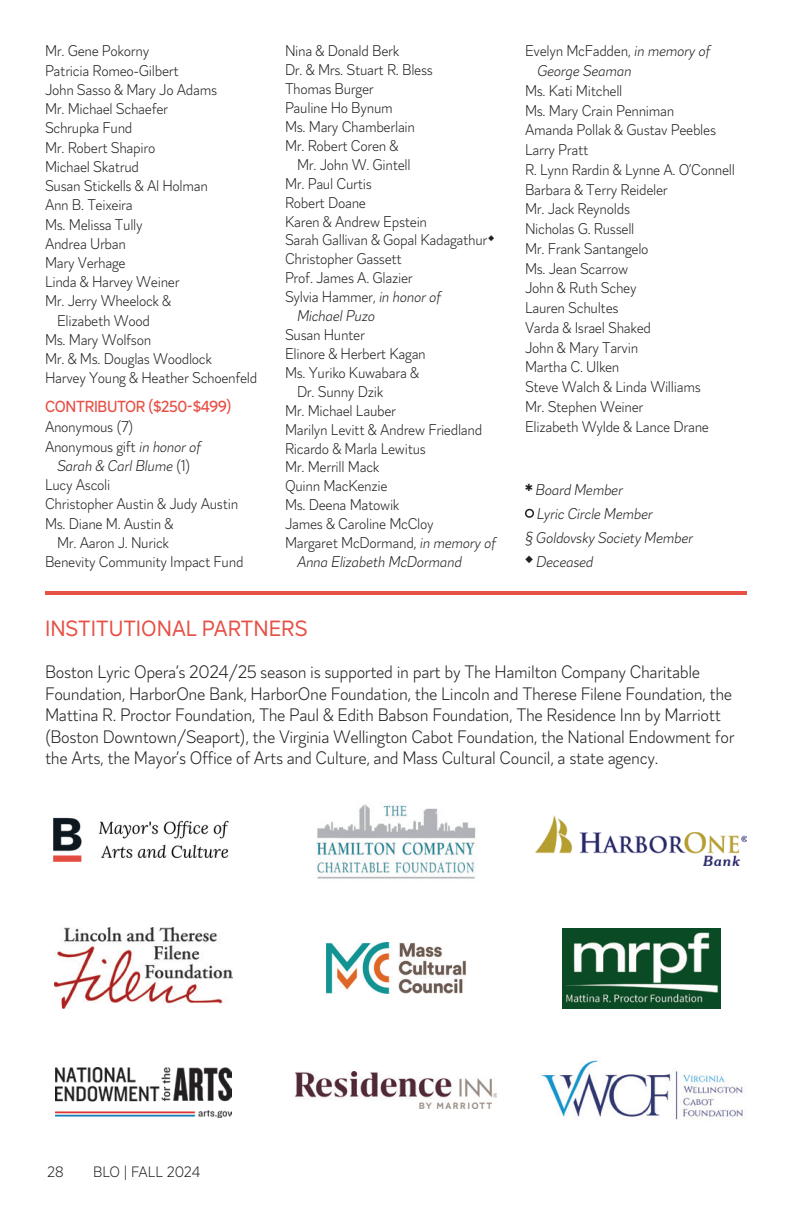
<style>
.page{position:relative;width:792px;height:1224px;background:#fff}
.page>*{position:absolute;margin:0;border:0;box-sizing:border-box;transform-origin:0 0}
.t1{font:22px "Magdelin Text";color:#e65045}
.t2{font:300 18px/21.6px "Magdelin";letter-spacing:-.02em;color:#231f20}
.t3{font:500 16px "Magdelin";letter-spacing:-.02em;color:#e65045}
.t4{font:300 15.6px/19.2px "Magdelin";letter-spacing:-.02em;color:#231f20;text-align:center}
.t5{font:italic 300 15.6px/19px "Magdelin";letter-spacing:-.02em;color:#231f20}
.t6{font:300 15px "Magdelin";letter-spacing:-.01em;color:#231f20}
.s1{font-style:normal}
.s2{font-size:16px}
</style>
<div class="page">
<img style="left:326px;top:943px;width:140px;height:51px">
<img style="left:541px;top:1060px;width:202px;height:60px">
<img style="left:316px;top:804px;width:160px;height:75px">
<img style="left:55px;top:1068px;width:176px;height:50px">
<img style="left:53px;top:817px;width:176px;height:44px">
<img style="left:55px;top:928px;width:178px;height:80px">
<img style="left:562px;top:928px;width:159px;height:80px">
<img style="left:536px;top:816px;width:211px;height:49px">
<img style="left:296px;top:1072px;width:200px;height:36px">
<hr style="left:45px;top:591px;width:702px;height:4px;background:#e65045">
<p class="t4" style="left:45px;top:42px;width:106px">Mr. Gene Pokorny</p>
<p class="t4" style="left:45px;top:61px;width:135px">Patricia Romeo-Gilbert</p>
<p class="t4" style="left:45px;top:80px;width:174px">John Sasso &amp; Mary Jo Adams</p>
<p class="t4" style="left:45px;top:100px;width:125px">Mr. Michael Schaefer</p>
<p class="t4" style="left:45px;top:119px;width:89px">Schrupka Fund</p>
<p class="t4" style="left:45px;top:138px;width:112px">Mr. Robert Shapiro</p>
<p class="t4" style="left:45px;top:157px;width:96px">Michael Skatrud</p>
<p class="t4" style="left:45px;top:177px;width:165px">Susan Stickells &amp; Al Holman</p>
<p class="t4" style="left:45px;top:196px;width:89px">Ann B. Teixeira</p>
<p class="t4" style="left:45px;top:215px;width:99px">Ms. Melissa Tully</p>
<p class="t4" style="left:45px;top:234px;width:83px">Andrea Urban</p>
<p class="t4" style="left:45px;top:254px;width:82px">Mary Verhage</p>
<p class="t4" style="left:45px;top:273px;width:136px">Linda &amp; Harvey Weiner</p>
<p class="t4" style="left:45px;top:292px;width:128px">Mr. Jerry Wheelock &amp;<br>Elizabeth Wood</p>
<p class="t4" style="left:45px;top:331px;width:108px">Ms. Mary Wolfson</p>
<p class="t4" style="left:45px;top:350px;width:168px">Mr. &amp; Ms. Douglas Woodlock</p>
<p class="t4" style="left:45px;top:369px;width:214px">Harvey Young &amp; Heather Schoenfeld</p>
<p class="t3" style="left:45px;top:398px;width:188px">CONTRIBUTOR ($250-$499)</p>
<p class="t4" style="left:45px;top:418px;width:90px">Anonymous (7)</p>
<p class="t5" style="left:45px;top:437px;width:158px;text-align:center"><span class="s1">Anonymous gift</span> in honor of<br>Sarah &amp; Carl Blume <span class="s1">(1)</span></p>
<p class="t4" style="left:45px;top:476px;width:67px">Lucy Ascoli</p>
<p class="t4" style="left:45px;top:495px;width:195px">Christopher Austin &amp; Judy Austin</p>
<p class="t4" style="left:45px;top:514px;width:130px">Ms. Diane M. Austin &amp;<br>Mr. Aaron J. Nurick</p>
<p class="t4" style="left:45px;top:553px;width:200px">Benevity Community Impact Fund</p>
<p class="t4" style="left:285px;top:42px;width:116px">Nina &amp; Donald Berk</p>
<p class="t4" style="left:285px;top:61px;width:149px">Dr. &amp; Mrs. Stuart R. Bless</p>
<p class="t4" style="left:285px;top:80px;width:90px">Thomas Burger</p>
<p class="t4" style="left:285px;top:99px;width:109px">Pauline Ho Bynum</p>
<p class="t4" style="left:285px;top:118px;width:132px">Ms. Mary Chamberlain</p>
<p class="t4" style="left:297px;top:137px;width:115px;text-align:left;text-indent:-12px">Mr. Robert Coren &amp;<br>Mr. John W. Gintell</p>
<p class="t4" style="left:285px;top:174px;width:88px">Mr. Paul Curtis</p>
<p class="t4" style="left:285px;top:193px;width:83px">Robert Doane</p>
<p class="t4" style="left:285px;top:212px;width:144px">Karen &amp; Andrew Epstein</p>
<p class="t4" style="left:285px;top:231px;width:211px">Sarah Gallivan &amp; Gopal Kadagathur◆</p>
<p class="t4" style="left:285px;top:250px;width:118px">Christopher Gassett</p>
<p class="t4" style="left:285px;top:269px;width:129px">Prof. James A. Glazier</p>
<p class="t5" style="left:297px;top:288px;width:146px;text-indent:-12px"><span class="s1">Sylvia Hammer,</span> in honor of<br>Michael Puzo</p>
<p class="t4" style="left:285px;top:326px;width:82px">Susan Hunter</p>
<p class="t4" style="left:285px;top:345px;width:142px">Elinore &amp; Herbert Kagan</p>
<p class="t4" style="left:297px;top:364px;width:124px;text-align:left;text-indent:-12px">Ms. Yuriko Kuwabara &amp;<br>Dr. Sunny Dzik</p>
<p class="t4" style="left:285px;top:401px;width:113px">Mr. Michael Lauber</p>
<p class="t4" style="left:285px;top:420px;width:199px">Marilyn Levitt &amp; Andrew Friedland</p>
<p class="t4" style="left:285px;top:439px;width:142px">Ricardo &amp; Marla Lewitus</p>
<p class="t4" style="left:285px;top:458px;width:96px">Mr. Merrill Mack</p>
<p class="t4" style="left:285px;top:477px;width:104px">Quinn MacKenzie</p>
<p class="t4" style="left:285px;top:496px;width:116px">Ms. Deena Matowik</p>
<p class="t4" style="left:285px;top:515px;width:150px">James &amp; Caroline McCloy</p>
<p class="t5" style="left:297px;top:534px;width:201px;text-indent:-12px"><span class="s1">Margaret McDormand,</span> in memory of<br>Anna Elizabeth McDormand</p>
<p class="t1" style="left:45px;top:615px;width:264px">INSTITUTIONAL PARTNERS</p>
<p class="t5" style="left:537px;top:42px;width:175px;line-height:19.8px;text-indent:-12px"><span class="s1">Evelyn McFadden,</span> in memory of<br>George Seaman</p>
<p class="t4" style="left:525px;top:81px;width:99px">Ms. Kati Mitchell</p>
<p class="t4" style="left:525px;top:101px;width:151px">Ms. Mary Crain Penniman</p>
<p class="t4" style="left:525px;top:121px;width:193px">Amanda Pollak &amp; Gustav Peebles</p>
<p class="t4" style="left:525px;top:141px;width:65px">Larry Pratt</p>
<p class="t4" style="left:525px;top:160px;width:212px">R. Lynn Rardin &amp; Lynne A. O’Connell</p>
<p class="t4" style="left:525px;top:180px;width:144px">Barbara &amp; Terry Reideler</p>
<p class="t4" style="left:525px;top:200px;width:107px">Mr. Jack Reynolds</p>
<p class="t4" style="left:525px;top:220px;width:111px">Nicholas G. Russell</p>
<p class="t4" style="left:525px;top:239px;width:125px">Mr. Frank Santangelo</p>
<p class="t4" style="left:525px;top:259px;width:105px">Ms. Jean Scarrow</p>
<p class="t4" style="left:525px;top:279px;width:113px">John &amp; Ruth Schey</p>
<p class="t4" style="left:525px;top:299px;width:95px">Lauren Schultes</p>
<p class="t4" style="left:525px;top:318px;width:128px">Varda &amp; Israel Shaked</p>
<p class="t4" style="left:525px;top:338px;width:115px">John &amp; Mary Tarvin</p>
<p class="t4" style="left:525px;top:358px;width:96px">Martha C. Ulken</p>
<p class="t4" style="left:525px;top:378px;width:177px">Steve Walch &amp; Linda Williams</p>
<p class="t4" style="left:525px;top:397px;width:120px">Mr. Stephen Weiner</p>
<p class="t4" style="left:525px;top:417px;width:186px">Elizabeth Wylde &amp; Lance Drane</p>
<p class="t5" style="left:536px;top:481px;width:89px">Board Member</p>
<p class="t5" style="left:525px;top:505px;width:129px">● Lyric Circle Member</p>
<p class="t5" style="left:525px;top:529px;width:170px"><span class="s2">§</span> Goldovsky Society Member</p>
<p class="t5" style="left:525px;top:553px;width:70px">◆ Deceased</p>
<p class="t2" style="left:45px;top:662px;width:691px">Boston Lyric Opera’s 2024/25 season is supported in part by The Hamilton Company Charitable Foundation, HarborOne Bank, HarborOne Foundation, the Lincoln and Therese Filene Foundation, the Mattina R. Proctor Foundation, The Paul &amp; Edith Babson Foundation, The Residence Inn by Marriott (Boston Downtown/Seaport), the Virginia Wellington Cabot Foundation, the National Endowment for the Arts, the Mayor’s Office of Arts and Culture, and Mass Cultural Council, a state agency.</p>
<p class="t6" style="left:47px;top:1163px;width:18px">28</p>
<p class="t6" style="left:93px;top:1163px;width:109px">BLO | FALL 2024</p>
</div>
